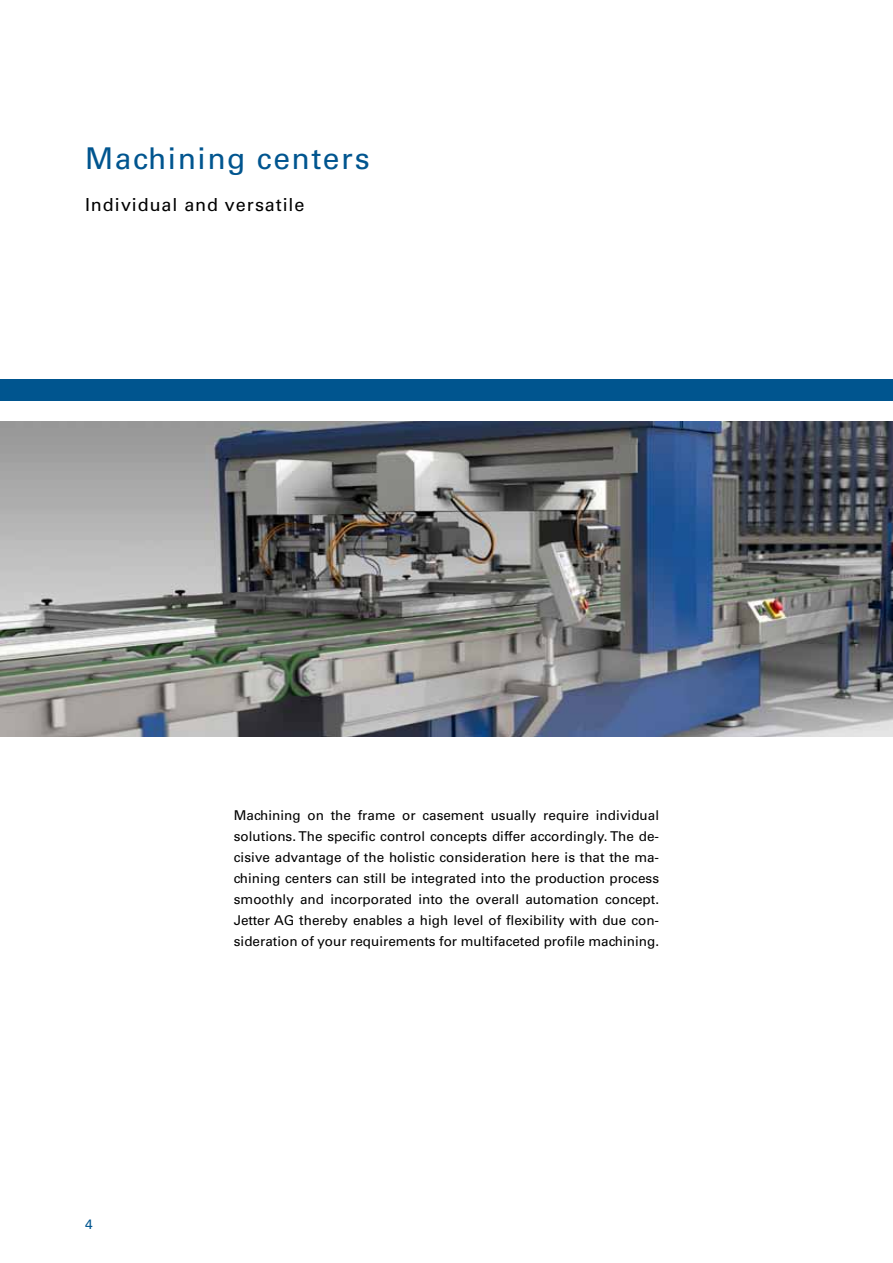
<style>
.page{position:relative;width:893px;height:1263px;background:#fff}
.page>*{position:absolute;margin:0;border:0;box-sizing:border-box;transform-origin:0 0}
.t1{font:30px "Univers LT Std";letter-spacing:.05em;color:#00558f}
.t2{font:18px "Univers LT Std";letter-spacing:.05em;color:#000}
.t3{font:13.5px/21px "Univers LT Std";color:#000;text-align:justify}
.t4{font:13.5px "Univers LT Std";color:#00558f}
</style>
<div class="page">
<div style="left:0;top:379px;width:893px;height:21px;background:#00558f"></div>
<img style="left:0;top:421px;width:893px;height:315px">
<h1 class="t1" style="left:85px;top:141px;width:286px">Machining centers</h1>
<h2 class="t2" style="left:85px;top:194px;width:221px">Individual and versatile</h2>
<p class="t4" style="left:85px;top:1216px;width:9px">4</p>
<p class="t3" style="left:234px;top:805px;width:427px">Machining on the frame or casement usually require individual solutions. The specific control concepts differ accordingly. The de&shy;cisive advantage of the holistic consideration here is that the ma&shy;chining centers can still be integrated into the production process smoothly and incorporated into the overall automation concept.<br>Jetter AG thereby enables a high level of flexibility with due con&shy;sideration of your requirements for multifaceted profile machining.</p>
</div>
